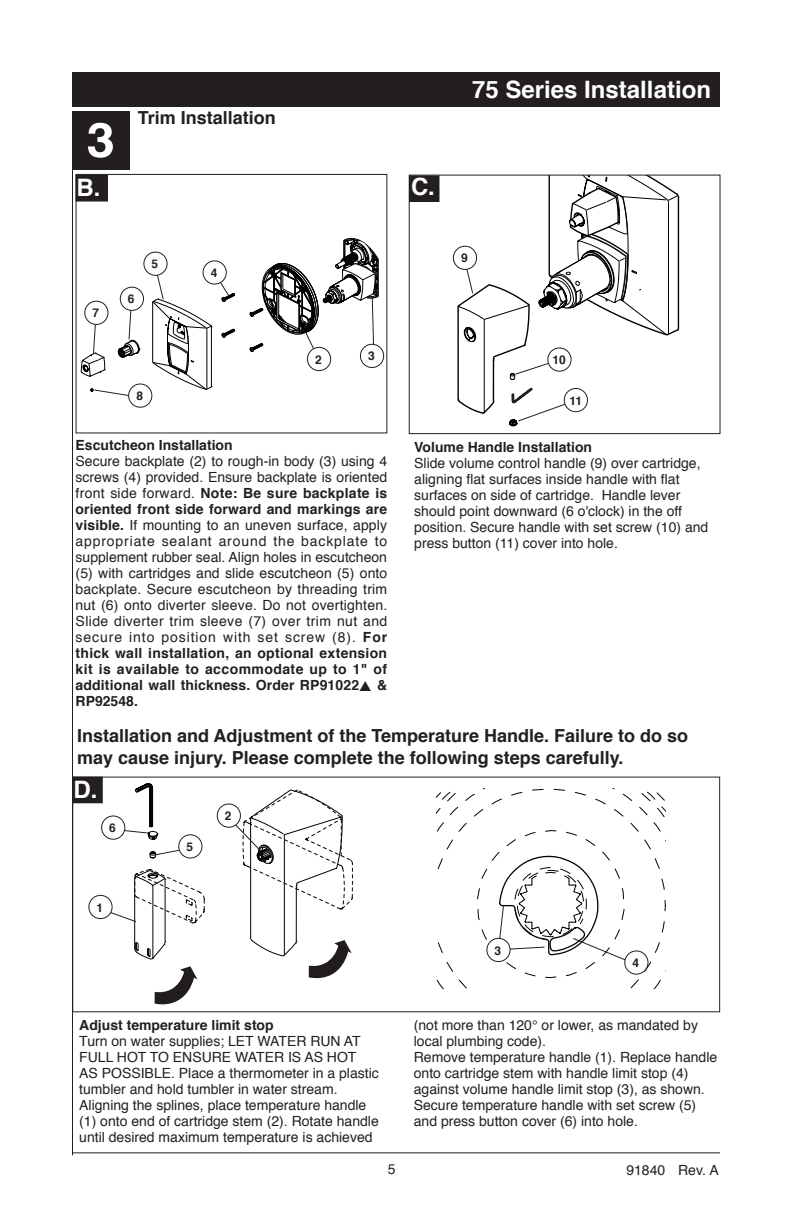
<style>
.page{position:relative;width:792px;height:1224px;background:#fff}
.page>*{position:absolute;margin:0;border:0;box-sizing:border-box;transform-origin:0 0}
.t1{font:700 48px "Helvetica";color:#fff;scale:1.06 1}
.t2{font:700 24px "Helvetica";color:#fff}
.t3{font:700 18px/21.6px "Helvetica";color:#231f20}
.t4{font:14px/16px "Helvetica";color:#231f20}
.t5{font:700 14px "Helvetica";color:#231f20}
.t6{font:700 12px "Helvetica";color:#231f20}
.s1{font-weight:700}
</style>
<div class="page">
<div style="left:77px;top:176px;width:30px;height:25px;background:#231f20"></div>
<div style="left:76px;top:175px;width:32px;height:27px;border:2px solid #231f20"></div>
<div style="left:409px;top:175px;width:311px;height:259px;border:1px solid #231f20"></div>
<hr style="left:72px;top:1152px;width:648px;height:1px;background:#231f20">
<div style="left:72px;top:111px;width:57px;height:59px;background:#231f20"></div>
<hr style="left:72px;top:126px;width:1px;height:1029px;background:#231f20">
<div style="left:72px;top:72px;width:648px;height:35px;background:#231f20"></div>
<div style="left:73px;top:778px;width:29px;height:24px;background:#231f20"></div>
<div style="left:72px;top:777px;width:31px;height:26px;border:2px solid #231f20"></div>
<svg style="left:89px;top:895px;width:23px;height:24px"></svg>
<div style="left:88px;top:895px;width:25px;height:24px;border:1px solid #231f20;border-radius:50%"></div>
<div style="left:95px;top:901px;width:11px;height:13px;background:#fff"></div>
<svg style="left:436px;top:788px;width:230px;height:202px"></svg>
<div style="left:487px;top:938px;width:23px;height:24px;background:#fff;border-radius:50%"></div>
<div style="left:486px;top:938px;width:25px;height:24px;border:1px solid #231f20;border-radius:50%"></div>
<svg style="left:439px;top:176px;width:252px;height:251px"></svg>
<div style="left:564px;top:388px;width:23px;height:24px;background:#fff;border-radius:50%"></div>
<div style="left:564px;top:388px;width:24px;height:24px;border:1px solid #231f20;border-radius:50%"></div>
<div style="left:410px;top:176px;width:28px;height:25px;background:#231f20"></div>
<div style="left:409px;top:175px;width:30px;height:27px;border:2px solid #231f20"></div>
<svg style="left:99px;top:784px;width:254px;height:220px"></svg>
<div style="left:102px;top:816px;width:23px;height:23px;background:#fff;border-radius:50%"></div>
<div style="left:101px;top:816px;width:24px;height:24px;border:1px solid #231f20;border-radius:50%"></div>
<svg style="left:81px;top:190px;width:304px;height:208px"></svg>
<div style="left:129px;top:384px;width:23px;height:23px;background:#fff;border-radius:50%"></div>
<div style="left:128px;top:383px;width:24px;height:25px;border:1px solid #231f20;border-radius:50%"></div>
<h1 class="t1" style="left:87px;top:101px;width:28px">3</h1>
<h2 class="t2" style="left:76px;top:168px;width:25px">B.</h2>
<p class="t3" style="left:138px;top:108px;width:140px">Trim Installation</p>
<p class="t6" style="left:92px;top:303px;width:8px">7</p>
<p class="t6" style="left:128px;top:289px;width:8px">6</p>
<p class="t6" style="left:152px;top:254px;width:8px">5</p>
<p class="t6" style="left:211px;top:263px;width:8px">4</p>
<p class="t6" style="left:136px;top:386px;width:8px">8</p>
<p class="t6" style="left:315px;top:350px;width:8px">2</p>
<p class="t6" style="left:368px;top:347px;width:8px">3</p>
<p class="t5" style="left:76px;top:434px;width:159px">Escutcheon Installation</p>
<p class="t4" style="left:76px;top:454px;width:313px;text-align:justify">Secure backplate (2) to rough-in body (3) using 4 screws (4) provided. Ensure backplate is oriented front side forward. <span class="s1">Note: Be sure backplate is oriented front side forward and markings are visible.</span> If mounting to an uneven surface, apply appropriate sealant around the backplate to supplement rubber seal. Align holes in escutcheon (5) with cartridges and slide escutcheon (5) onto backplate. Secure escutcheon by threading trim nut (6) onto diverter sleeve. Do not overtighten.<br>Slide diverter trim sleeve (7) over trim nut and secure into position with set screw (8). <span class="s1">For thick wall installation, an optional extension kit is available to accommodate up to 1" of additional wall thickness. Order RP91022</span>▲ <span class="s1">&amp; RP92548.</span></p>
<h2 class="t2" style="left:472px;top:70px;width:240px">75 Series Installation</h2>
<h2 class="t2" style="left:411px;top:168px;width:25px">C.</h2>
<p class="t6" style="left:461px;top:248px;width:8px">9</p>
<p class="t6" style="left:553px;top:350px;width:15px">10</p>
<p class="t6" style="left:569px;top:391px;width:14px">11</p>
<p class="t5" style="left:414px;top:435px;width:179px">Volume Handle Installation</p>
<p class="t4" style="left:414px;top:455px;width:296px">Slide volume control handle (9) over cartridge, aligning flat surfaces inside handle with flat surfaces on side of cartridge. Handle lever should point downward (6 o'clock) in the off position. Secure handle with set screw (10) and press button (11) cover into hole.</p>
<p class="t3" style="left:77px;top:725px;width:613px">Installation and Adjustment of the Temperature Handle. Failure to do so may cause injury. Please complete the following steps carefully.</p>
<h2 class="t2" style="left:73px;top:770px;width:25px">D.</h2>
<p class="t6" style="left:109px;top:818px;width:8px">6</p>
<p class="t6" style="left:97px;top:898px;width:8px">1</p>
<p class="t6" style="left:186px;top:837px;width:8px">5</p>
<p class="t6" style="left:225px;top:807px;width:8px">2</p>
<p class="t6" style="left:495px;top:941px;width:8px">3</p>
<p class="t6" style="left:632px;top:953px;width:8px">4</p>
<p class="t5" style="left:79px;top:1014px;width:196px">Adjust temperature limit stop</p>
<p class="t4" style="left:79px;top:1034px;width:301px">Turn on water supplies; LET WATER RUN AT FULL HOT TO ENSURE WATER IS AS HOT<br>AS POSSIBLE. Place a thermometer in a plastic tumbler and hold tumbler in water stream.<br>Aligning the splines, place temperature handle (1) onto end of cartridge stem (2). Rotate handle until desired maximum temperature is achieved</p>
<p class="t4" style="left:388px;top:1162px;width:9px">5</p>
<p class="t4" style="left:414px;top:1018px;width:305px">(not more than 120° or lower, as mandated by local plumbing code).<br>Remove temperature handle (1). Replace handle onto cartridge stem with handle limit stop (4) against volume handle limit stop (3), as shown.<br>Secure temperature handle with set screw (5) and press button cover (6) into hole.</p>
<p class="t4" style="left:626px;top:1162px;width:94px">91840 Rev. A</p>
</div>
